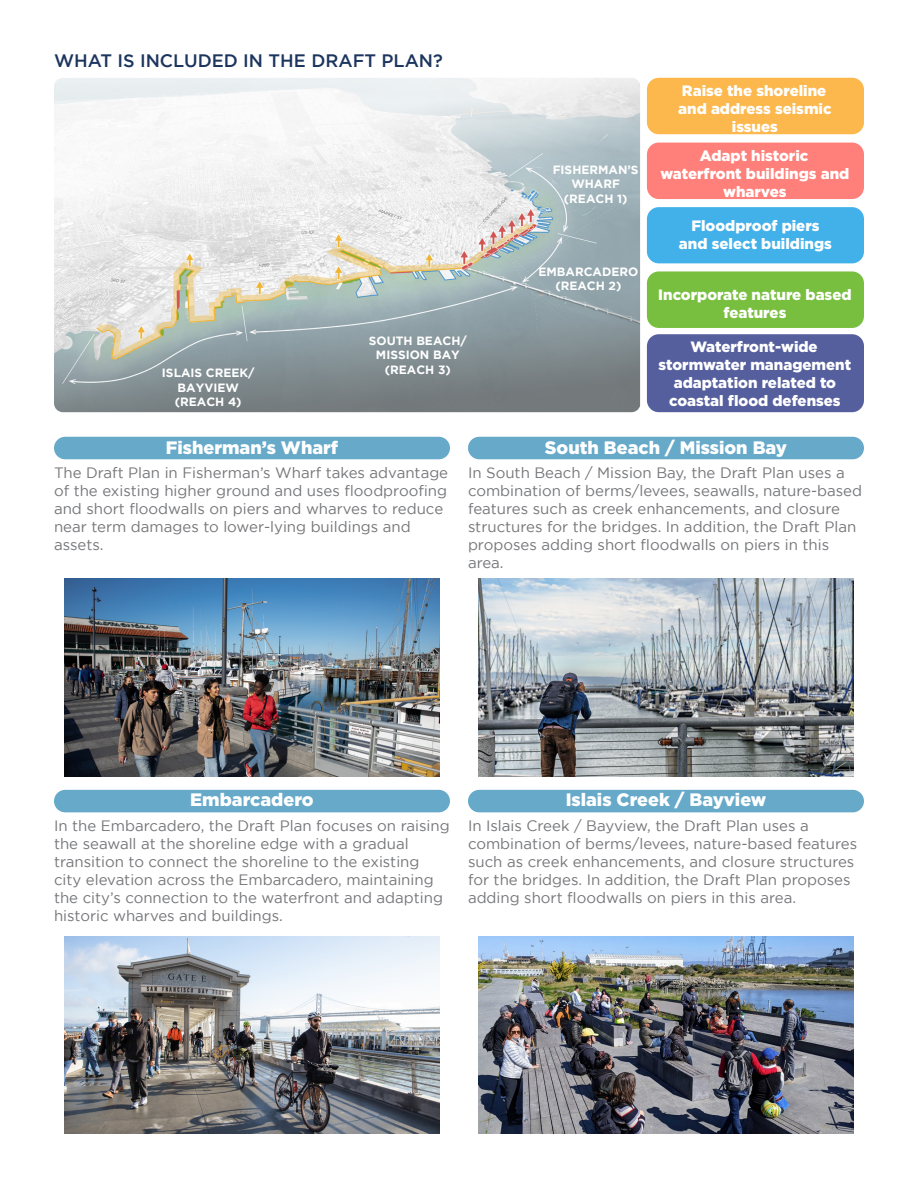
<style>
.page{position:relative;width:918px;height:1188px;background:#fff}
.page>*{position:absolute;margin:0;border:0;box-sizing:border-box;transform-origin:0 0}
.Body_header-_1_page{font:900 18px "Gotham";color:#fff}
.Section_Header-_1_pager{font:500 18px "Gotham";color:#1c355e}
.Body_Text-_1_page{font:15px/18px "Gotham";color:#757679}
.CALL_OUTS{font:900 15px/18px "Gotham";color:#fff;text-align:center}
.Reaches{font:700 12px/14.4px "Gotham";color:#fff;text-align:center}
</style>
<div class="page">
<div style="left:54px;top:437px;width:396px;height:22px;background:#66a9c9;border-radius:11px"></div>
<div style="left:468px;top:437px;width:396px;height:22px;background:#66a9c9;border-radius:11px"></div>
<div style="left:468px;top:790px;width:396px;height:22px;background:#66a9c9;border-radius:11px"></div>
<div style="left:54px;top:790px;width:396px;height:22px;background:#66a9c9;border-radius:11px"></div>
<img style="left:65px;top:936px;width:374px;height:198px">
<img style="left:65px;top:579px;width:374px;height:197px">
<img style="left:479px;top:936px;width:374px;height:198px">
<img style="left:479px;top:579px;width:374px;height:197px">
<img style="left:54px;top:78px;width:586px;height:334px">
<div style="left:647px;top:78px;width:217px;height:56px;background:#fcb84d;border-radius:12px"></div>
<div style="left:647px;top:143px;width:217px;height:56px;background:#ff807a;border-radius:12px"></div>
<div style="left:647px;top:207px;width:217px;height:56px;background:#42b1ea;border-radius:12px"></div>
<div style="left:647px;top:271px;width:217px;height:57px;background:#78bf3f;border-radius:12px"></div>
<div style="left:647px;top:334px;width:217px;height:78px;background:#555f9e;border-radius:12px"></div>
<p class="Section_Header-_1_pager" style="left:54px;top:51px;width:390px">WHAT IS INCLUDED IN THE DRAFT PLAN?</p>
<p class="Reaches" style="left:162px;top:366px;width:94px">ISLAIS CREEK/<br>BAYVIEW</p>
<p class="Reaches" style="left:175px;top:394px;width:68px">(REACH 4)</p>
<p class="Reaches" style="left:369px;top:333px;width:99px">SOUTH BEACH/<br>MISSION BAY</p>
<p class="Reaches" style="left:385px;top:362px;width:67px">(REACH 3)</p>
<p class="Reaches" style="left:553px;top:162px;width:87px">FISHERMAN’S<br>WHARF</p>
<p class="Reaches" style="left:564px;top:191px;width:65px">(REACH 1)</p>
<p class="Reaches" style="left:538px;top:264px;width:101px">EMBARCADERO</p>
<p class="Reaches" style="left:555px;top:278px;width:67px">(REACH 2)</p>
<p class="CALL_OUTS" style="left:678px;top:81px;width:155px">Raise the shoreline and address seismic issues</p>
<p class="CALL_OUTS" style="left:660px;top:146px;width:190px">Adapt historic waterfront buildings and wharves</p>
<p class="CALL_OUTS" style="left:679px;top:216px;width:154px">Floodproof piers and select buildings</p>
<p class="CALL_OUTS" style="left:658px;top:285px;width:195px">Incorporate nature based features</p>
<p class="CALL_OUTS" style="left:659px;top:338px;width:194px">Waterfront-wide stormwater management adaptation related to coastal flood defenses</p>
<p class="Body_header-_1_page" style="left:166px;top:437px;width:174px">Fisherman’s Wharf</p>
<p class="Body_Text-_1_page" style="left:54px;top:464px;width:396px">The Draft Plan in Fisherman’s Wharf takes advantage of the existing higher ground and uses floodproofing and short floodwalls on piers and wharves to reduce near term damages to lower-lying buildings and assets.</p>
<p class="Body_header-_1_page" style="left:545px;top:437px;width:244px">South Beach / Mission Bay</p>
<p class="Body_Text-_1_page" style="left:468px;top:464px;width:396px">In South Beach / Mission Bay, the Draft Plan uses a combination of berms/levees, seawalls, nature-based features such as creek enhancements, and closure structures for the bridges. In addition, the Draft Plan proposes adding short floodwalls on piers in this area.</p>
<p class="Body_header-_1_page" style="left:190px;top:789px;width:125px">Embarcadero</p>
<p class="Body_Text-_1_page" style="left:54px;top:816px;width:397px">In the Embarcadero, the Draft Plan focuses on raising the seawall at the shoreline edge with a gradual transition to connect the shoreline to the existing city elevation across the Embarcadero, maintaining the city’s connection to the waterfront and adapting historic wharves and buildings.</p>
<p class="Body_header-_1_page" style="left:566px;top:789px;width:202px">Islais Creek / Bayview</p>
<p class="Body_Text-_1_page" style="left:468px;top:816px;width:391px">In Islais Creek / Bayview, the Draft Plan uses a combination of berms/levees, nature-based features such as creek enhancements, and closure structures for the bridges. In addition, the Draft Plan proposes adding short floodwalls on piers in this area.</p>
</div>
